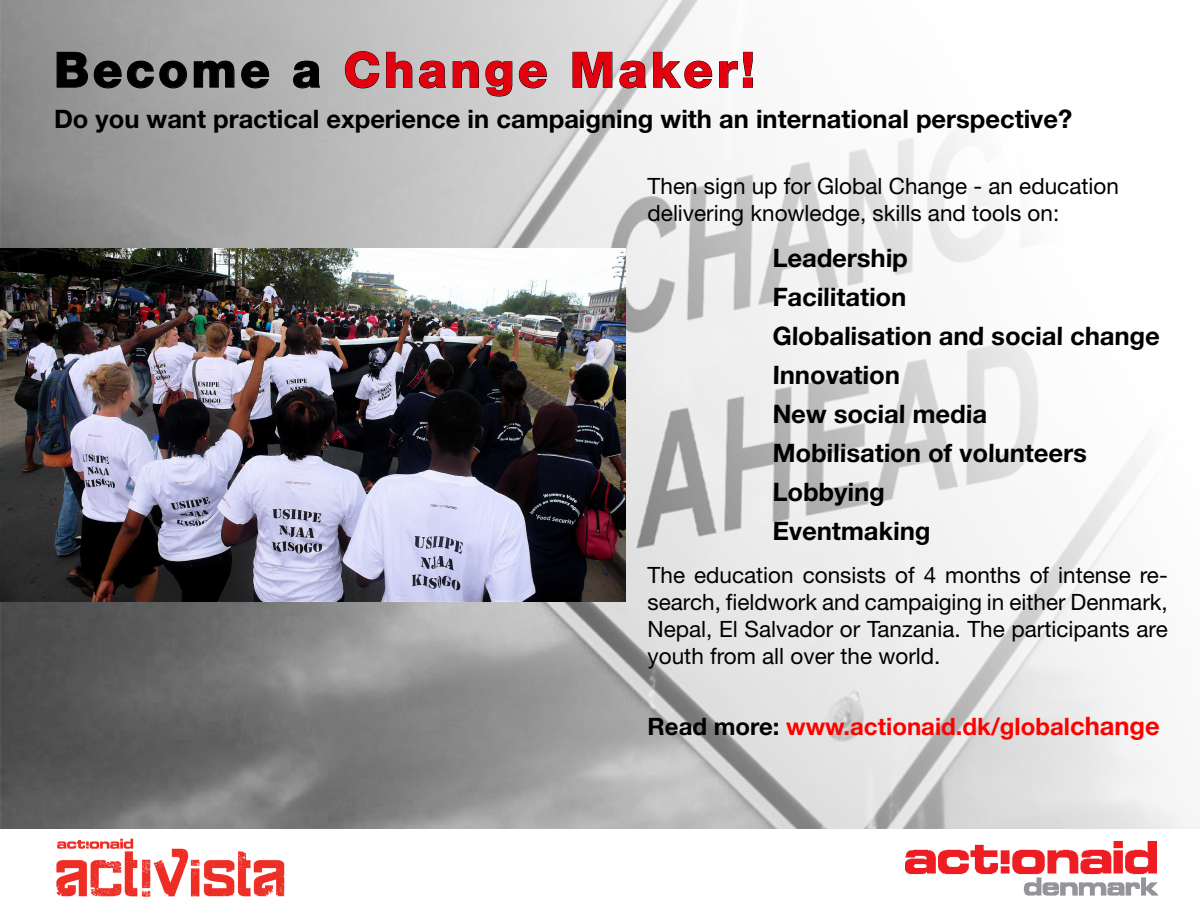
<style>
.page{position:relative;width:1200px;height:900px;background:#fff}
.page>*{position:absolute;margin:0;border:0;box-sizing:border-box;transform-origin:0 0}
.t1{font:800 48.75px "Helvetica Neue LT Std";letter-spacing:.07em;color:#e3010f}
.t2{font:700 25.5px "Helvetica Neue LT Std";color:#000}
.t3{font:700 24px "Helvetica Neue LT Std";color:#f00}
.t4{font:22.5px/27px "Helvetica Neue LT Std";color:#000;text-align:justify}
.s1{color:#000}
.s2{font-size:25.5px}
</style>
<div class="page">
<img style="left:0;top:0;width:1200px;height:829px">
<svg style="left:56px;top:51px;width:131px;height:38px;background:#8a8a8a"></svg>
<svg style="left:194px;top:60px;width:41px;height:28px"></svg>
<svg style="left:241px;top:60px;width:29px;height:29px"></svg>
<svg style="left:293px;top:60px;width:27px;height:29px"></svg>
<svg style="left:345px;top:51px;width:34px;height:38px"></svg>
<svg style="left:386px;top:52px;width:27px;height:36px"></svg>
<svg style="left:419px;top:60px;width:27px;height:29px"></svg>
<svg style="left:452px;top:60px;width:27px;height:28px"></svg>
<svg style="left:485px;top:60px;width:28px;height:37px"></svg>
<svg style="left:519px;top:60px;width:28px;height:29px"></svg>
<svg style="left:572px;top:52px;width:41px;height:36px"></svg>
<svg style="left:619px;top:60px;width:27px;height:29px"></svg>
<svg style="left:653px;top:52px;width:60px;height:37px"></svg>
<svg style="left:719px;top:52px;width:34px;height:36px"></svg>
<img style="left:905px;top:841px;width:253px;height:55px">
<img style="left:56px;top:838px;width:229px;height:59px">
<img style="left:0;top:248px;width:625px;height:353px">
<p class="t1" style="left:54px;top:41px;width:703px"><span class="s1">Become a</span> Change Maker!</p>
<p class="t2" style="left:54px;top:103px;width:1020px">Do you want practical experience in campaigning with an international perspective?</p>
<p class="t4" style="left:648px;top:172px;width:473px">Then sign up for Global Change - an education</p>
<p class="t4" style="left:648px;top:199px;width:413px">delivering knowledge, skills and tools on:</p>
<p class="t2" style="left:772px;top:242px;width:138px">Leadership</p>
<p class="t2" style="left:772px;top:281px;width:136px">Facilitation</p>
<p class="t2" style="left:772px;top:320px;width:390px">Globalisation and social change</p>
<p class="t2" style="left:772px;top:359px;width:130px">Innovation</p>
<p class="t2" style="left:772px;top:398px;width:217px">New social media</p>
<p class="t2" style="left:772px;top:437px;width:316px">Mobilisation of volunteers</p>
<p class="t2" style="left:772px;top:476px;width:114px">Lobbying</p>
<p class="t2" style="left:772px;top:515px;width:160px">Eventmaking</p>
<p class="t4" style="left:648px;top:561px;width:522px">The education consists of 4 months of intense re&shy;search, fieldwork and campaiging in either Denmark, Nepal, El Salvador or Tanzania. The participants are youth from all over the world.</p>
<p class="t3" style="left:648px;top:712px;width:514px"><span class="s1">Read more:</span> www.actionaid.dk/global<span class="s2">change</span></p>
</div>
